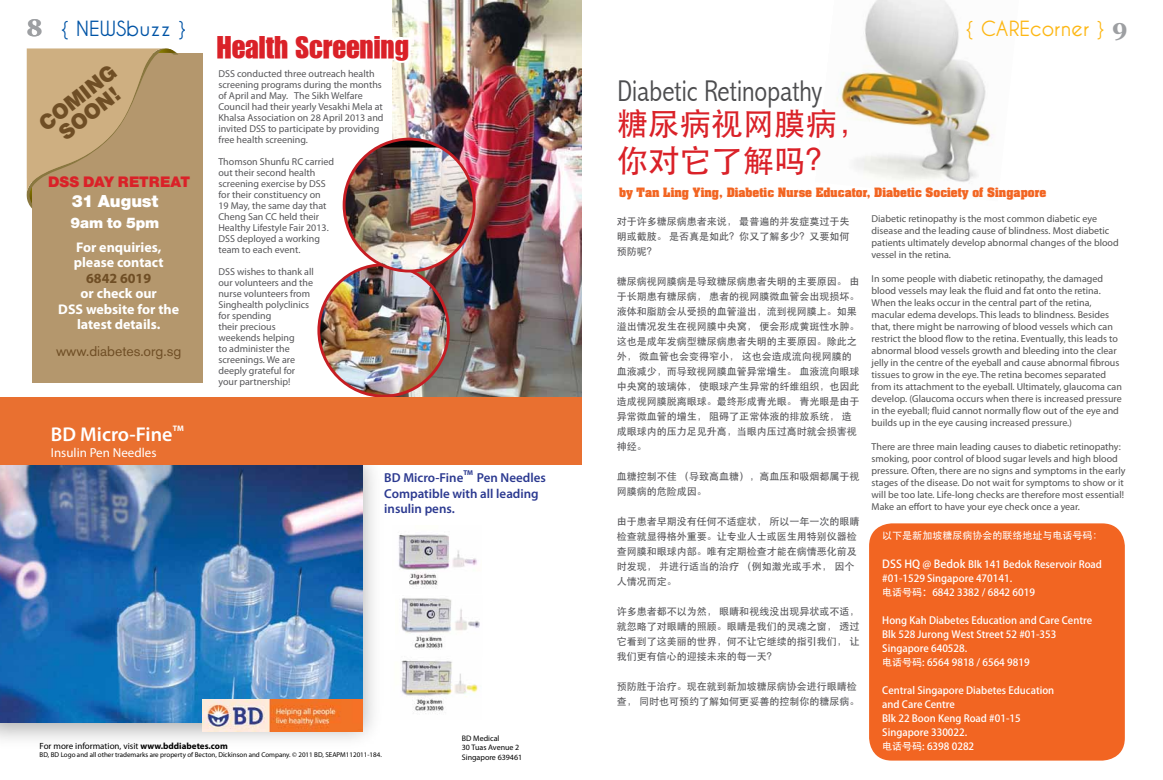
<style>
.page{position:relative;width:1163px;height:780px;background:#fff}
.page>*{position:absolute;margin:0;border:0;box-sizing:border-box;transform-origin:0 0}
.t1{font:31.5px/37.2px "ST Heiti";color:#da2128}
.t2{font:30.5px "GENUINE";color:#da2128}
.t3{font:300 condensed 30px "Abadi";color:#4d4d4f}
.t4{font:700 24px "Georgia";color:#9d9fa2}
.t5{font:900 22.5px/19.5px "Nimbus Sans Novus T";color:#6f4e25;text-align:center}
.t6{font:700 20.7px "Caviar Dreams";color:#fdb714}
.t7{font:700 20.7px "Caviar Dreams";color:#0054a6}
.t8{font:600 20px "Myriad Pro";color:#fff}
.t9{font:900 18px "Nimbus Sans Novus T";color:#fff}
.t10{font:900 15.8px "Nimbus Sans Novus T";color:#da2128}
.t11{font:900 15.8px "Nimbus Sans Novus T";color:#fff}
.t12{font:700 14px/15.4px "Myriad Pro";color:#fff}
.t13{font:14px "Akzidenz Grotesk BE";color:#6f4e25}
.t14{font:700 14px "Myriad Pro";color:#6f4e25}
.t15{font:600 13px/15.6px "Myriad Pro";color:#2b3990}
.t16{font:13px "Myriad Pro";color:#fff}
.t17{font:700 11px "Aachen Std";color:#f26522}
.t18{font:10px/12px "Myriad Pro";color:#525252}
.t19{font:10px/15px "ST Heiti";color:#565659}
.t20{font:10px/11px "Myriad Pro";color:#565659}
.t21{font:10px/14px "Adobe Heiti Std";color:#fff}
.t22{font:10px "ST Heiti";color:#fff}
.t23{font:9px "Myriad Pro";color:#000}
.t24{font:8px/9.6px "Myriad Pro";color:#000}
.t25{font:700 8px "Myriad Pro";color:#fff}
.t26{font:7px "Myriad Pro";color:#000}
.t27{font:700 7px "Myriad Pro";color:#2b3990}
.s1{font-size:20.4px}
.s2{font-weight:700}
.s3{font-size:11px}
</style>
<div class="page">
<div style="left:32px;top:53px;width:171px;height:330px;background:#b4976d"></div>
<svg style="left:27px;top:48px;width:151px;height:160px"></svg>
<div style="left:868px;top:523px;width:256px;height:237px;background:#f26522;border-radius:23px"></div>
<img style="left:836px;top:0;width:157px;height:182px">
<img style="left:392px;top:0;width:189px;height:397px">
<img style="left:319px;top:271px;width:129px;height:125px">
<div style="left:317px;top:263px;width:133px;height:134px;border:3px solid #c61d23;border-radius:50%"></div>
<img style="left:346px;top:139px;width:128px;height:132px">
<div style="left:342px;top:138px;width:133px;height:134px;border:3px solid #c61d23;border-radius:50%"></div>
<svg style="left:392px;top:0;width:21px;height:102px"></svg>
<img style="left:0;top:465px;width:374px;height:275px">
<img style="left:0;top:465px;width:363px;height:257px">
<div style="left:0;top:397px;width:581px;height:68px;background:#e97030"></div>
<img style="left:398px;top:534px;width:79px;height:54px">
<img style="left:401px;top:598px;width:79px;height:52px">
<img style="left:401px;top:660px;width:77px;height:54px">
<img style="left:202px;top:699px;width:161px;height:32px">
<h3 class="t4" style="left:27px;top:14px;width:18px">8</h3>
<h3 class="t4" style="left:1111px;top:14px;width:17px">9</h3>
<h3 class="t6" style="left:965px;top:17px;width:141px"><span class="s1">{</span> CAREcorner <span class="s1">}</span></h3>
<h3 class="t7" style="left:61px;top:17px;width:127px"><span class="s1">{</span> NEWSbuzz <span class="s1">}</span></h3>
<h2 class="t2" style="left:217px;top:28px;width:193px">Health Screening</h2>
<h3 class="t5" style="left:35px;top:118px;width:93px;rotate:-38deg">COMING<br>SOON!</h3>
<h3 class="t10" style="left:48px;top:172px;width:143px">DSS DAY RETREAT</h3>
<h3 class="t11" style="left:70px;top:213px;width:90px">9am to 5pm</h3>
<h3 class="t9" style="left:72px;top:190px;width:88px">31 August</h3>
<h3 class="t12" style="left:74px;top:239px;width:91px">For enquiries, please contact</h3>
<h3 class="t14" style="left:86px;top:269px;width:67px">6842 6019</h3>
<h3 class="t12" style="left:58px;top:285px;width:122px;text-align:center">or check our<br>DSS website for the latest details.</h3>
<h3 class="t13" style="left:56px;top:343px;width:127px">www.diabetes.org.sg</h3>
<p class="t25" style="left:173px;top:423px;width:13px">TM</p>
<h3 class="t8" style="left:51px;top:422px;width:123px">BD Micro-Fine</h3>
<h3 class="t16" style="left:51px;top:444px;width:107px">Insulin Pen Needles</h3>
<p class="t20" style="left:218px;top:68px;width:167px">DSS conducted three outreach health screening programs during the months of April and May. The Sikh Welfare Council had their yearly Vesakhi Mela at Khalsa Association on 28 April 2013 and invited DSS to participate by providing free health screening.</p>
<p class="t20" style="left:218px;top:156px;width:117px">Thomson Shunfu RC carried out their second health screening exercise by DSS for their constituency on<br>19 May, the same day that<br>Cheng San CC held their<br>Healthy Lifestyle Fair 2013.<br>DSS deployed a working team to each event.</p>
<p class="t20" style="left:218px;top:266px;width:97px">DSS wishes to thank all our volunteers and the nurse volunteers from<br>Singhealth polyclinics for spending<br>their precious weekends helping<br>to administer the screenings. We are deeply grateful for your partnership!</p>
<p class="t27" style="left:463px;top:468px;width:11px">TM</p>
<h3 class="t15" style="left:384px;top:469px;width:163px">BD Micro-Fine Pen Needles<br>Compatible with all leading insulin pens.</h3>
<p class="t23" style="left:40px;top:740px;width:190px">For more information, visit <span class="s2">www.bddiabetes.com</span></p>
<p class="t26" style="left:40px;top:750px;width:344px">BD, BD Logo and all other trademarks are property of Becton, Dickinson and Company. © 2011 BD, SEAPM112011-184.</p>
<p class="t24" style="left:462px;top:732px;width:62px">BD Medical<br>30 Tuas Avenue 2<br>Singapore 639461</p>
<h3 class="t3" style="left:617px;top:74px;width:206px">Diabetic Retinopathy</h3>
<h1 class="t1" style="left:616px;top:105px;width:253px">糖尿病视网膜病，你对它了解吗？</h1>
<p class="t17" style="left:619px;top:184px;width:429px">by Tan Ling Ying, Diabetic Nurse Educator, Diabetic Society of Singapore</p>
<p class="t19" style="left:616px;top:214px;width:234px;text-align:justify">对于许多糖尿病患者来说， 最普遍的并发症莫过于失明或截肢。 是否真是如此？你又了解多少？又要如何预防呢?</p>
<p class="t19" style="left:616px;top:274px;width:244px">糖尿病视网膜病是导致糖尿病患者失明的主要原因。 由于长期患有糖尿病， 患者的视网膜微血管会出现损坏。液体和脂肪会从受损的血管溢出，流到视网膜上。如果溢出情况发生在视网膜中央窝， 便会形成黄斑性水肿。这也是成年发病型糖尿病患者失明的主要原因。除此之外， 微血管也会变得窄小， 这也会造成流向视网膜的血液减少，而导致视网膜血管异常增生。 血液流向眼球中央窝的玻璃体， 使眼球产生异常的纤维组织，也因此造成视网膜脱离眼球。最终形成青光眼。 青光眼是由于异常微血管的增生， 阻碍了正常体液的排放系统， 造成眼球内的压力足见升高，当眼内压过高时就会损害视神经。</p>
<p class="t19" style="left:616px;top:469px;width:244px">血糖控制不佳 （导致高血糖），高血压和吸烟都属于视网膜病的危险成因。</p>
<p class="t19" style="left:616px;top:514px;width:244px">由于患者早期没有任何不适症状， 所以一年一次的眼睛检查就显得格外重要。让专业人士或医生用特别仪器检查网膜和眼球内部。唯有定期检查才能在病情恶化前及时发现， 并进行适当的治疗 （例如激光或手术， 因个人情况而定。</p>
<p class="t19" style="left:616px;top:604px;width:244px;text-align:justify">许多患者都不以为然， 眼睛和视线没出现异状或不适，就忽略了对眼睛的照顾。眼睛是我们的灵魂之窗， 透过它看到了这美丽的世界，何不让它继续的指引我们， 让我们更有信心的迎接未来的每一天？</p>
<p class="t19" style="left:616px;top:679px;width:244px">预防胜于治疗。现在就到新加坡糖尿病协会进行眼睛检查， 同时也可预约了解如何更妥善的控制你的糖尿病。</p>
<p class="t18" style="left:871px;top:213px;width:248px">Diabetic retinopathy is the most common diabetic eye disease and the leading cause of blindness. Most diabetic patients ultimately develop abnormal changes of the blood vessel in the retina.</p>
<p class="t18" style="left:871px;top:273px;width:252px">In some people with diabetic retinopathy, the damaged blood vessels may leak the fluid and fat onto the retina.<br>When the leaks occur in the central part of the retina, macular edema develops. This leads to blindness. Besides that, there might be narrowing of blood vessels which can restrict the blood flow to the retina. Eventually, this leads to abnormal blood vessels growth and bleeding into the clear jelly in the centre of the eyeball and cause abnormal fibrous tissues to grow in the eye. The retina becomes separated from its attachment to the eyeball. Ultimately, glaucoma can develop. (Glaucoma occurs when there is increased pressure in the eyeball; fluid cannot normally flow out of the eye and builds up in the eye causing increased pressure.)</p>
<p class="t18" style="left:871px;top:441px;width:255px">There are three main leading causes to diabetic retinopathy: smoking, poor control of blood sugar levels and high blood pressure. Often, there are no signs and symptoms in the early stages of the disease. Do not wait for symptoms to show or it will be too late. Life-long checks are therefore most essential!<br>Make an effort to have your eye check once a year.</p>
<p class="t22" style="left:882px;top:531px;width:221px">以下是新加坡糖尿病协会的联络地址与电话号码：</p>
<p class="t21" style="left:882px;top:557px;width:221px"><span class="s3">DSS HQ @ Bedok</span> Blk 141 Bedok Reservoir Road #01-1529 Singapore 470141.<br>电话号码：6842 3382 / 6842 6019</p>
<p class="t21" style="left:882px;top:613px;width:211px">Hong Kah Diabetes Education and Care Centre<br>Blk 528 Jurong West Street 52 #01-353<br>Singapore 640528.<br>电话号码: 6564 9818 / 6564 9819</p>
<p class="t21" style="left:882px;top:683px;width:173px">Central Singapore Diabetes Education and Care Centre<br>Blk 22 Boon Keng Road #01-15<br>Singapore 330022.<br>电话号码: 6398 0282</p>
</div>
